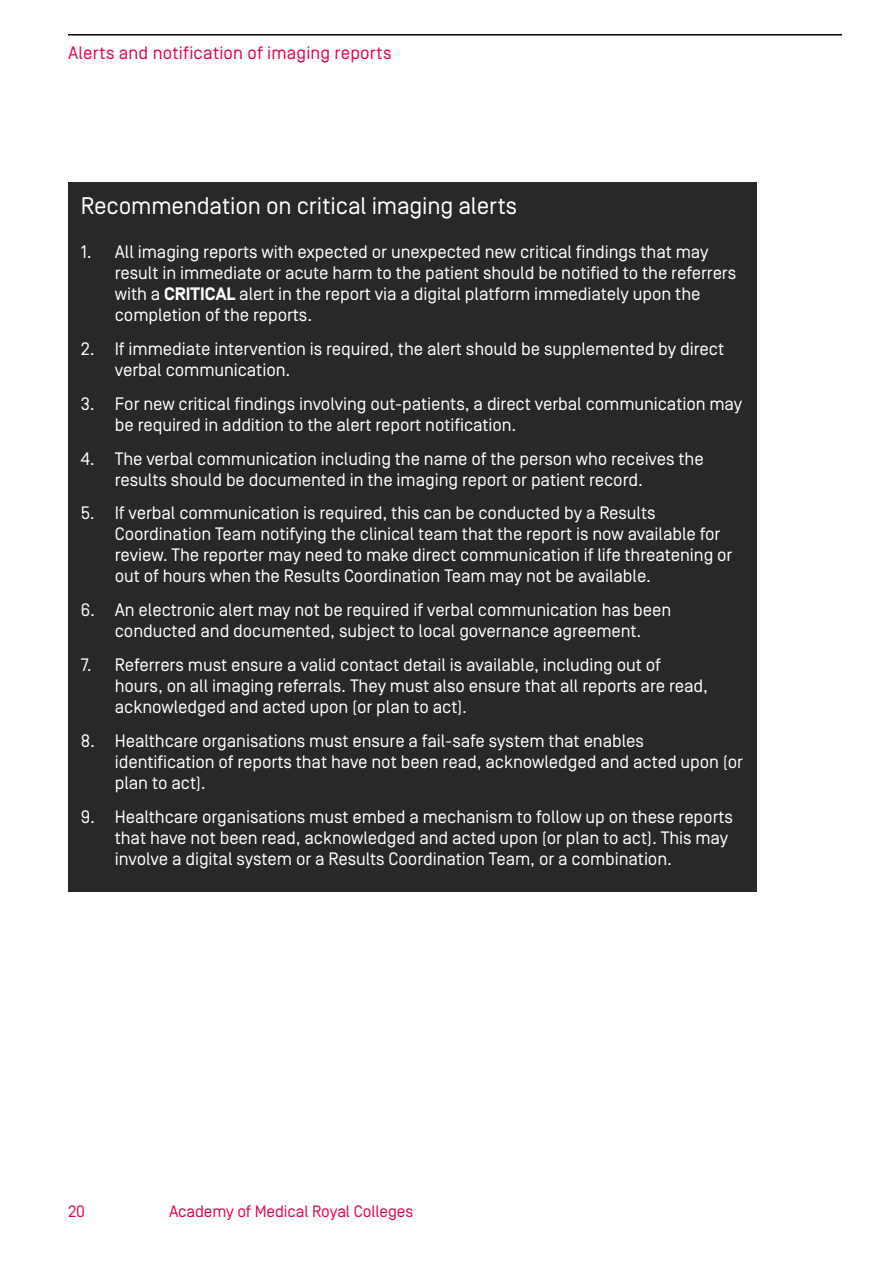
<style>
.page{position:relative;width:893px;height:1263px;background:#fff}
.page>*{position:absolute;margin:0;border:0;box-sizing:border-box;transform-origin:0 0}
.t1{font:24px "Simplon Norm";letter-spacing:-.01em;color:#fff}
.t2{font:18px/21px "Simplon Norm";letter-spacing:-.005em;color:#fff}
.t3{font:18px "Simplon Norm";letter-spacing:.01em;color:#e60050}
.t4{font:16.5px "Simplon Norm";letter-spacing:-.005em;color:#e60050}
.s1{font-weight:700}
</style>
<div class="page">
<hr style="left:68px;top:34px;width:774px;height:2px;background:#000">
<div style="left:68px;top:182px;width:689px;height:709px;background:#282828"></div>
<p class="t3" style="left:68px;top:43px;width:325px">Alerts and notification of imaging reports</p>
<h1 class="t1" style="left:81px;top:193px;width:438px">Recommendation on critical imaging alerts</h1>
<p class="t2" style="left:115px;top:242px;width:623px;text-indent:-34px">1. All imaging reports with expected or unexpected new critical findings that may result in immediate or acute harm to the patient should be notified to the referrers with a <span class="s1">CRITICAL</span> alert in the report via a digital platform immediately upon the completion of the reports.</p>
<p class="t2" style="left:115px;top:339px;width:611px;text-indent:-34px">2. If immediate intervention is required, the alert should be supplemented by direct verbal communication.</p>
<p class="t2" style="left:115px;top:394px;width:629px;text-indent:-34px">3. For new critical findings involving out-patients, a direct verbal communication may be required in addition to the alert report notification.</p>
<p class="t2" style="left:115px;top:448px;width:590px;text-indent:-34px">4. The verbal communication including the name of the person who receives the results should be documented in the imaging report or patient record.</p>
<p class="t2" style="left:115px;top:503px;width:619px;text-indent:-34px">5. If verbal communication is required, this can be conducted by a Results Coordination Team notifying the clinical team that the report is now available for review. The reporter may need to make direct communication if life threatening or out of hours when the Results Coordination Team may not be available.</p>
<p class="t2" style="left:81px;top:600px;width:592px;text-align:center">6. An electronic alert may not be required if verbal communication has been conducted and documented, subject to local governance agreement.</p>
<p class="t2" style="left:115px;top:655px;width:595px;text-indent:-34px">7. Referrers must ensure a valid contact detail is available, including out of hours, on all imaging referrals. They must also ensure that all reports are read, acknowledged and acted upon (or plan to act).</p>
<p class="t2" style="left:115px;top:730px;width:630px;text-indent:-34px">8. Healthcare organisations must ensure a fail-safe system that enables identification of reports that have not been read, acknowledged and acted upon (or plan to act).</p>
<p class="t2" style="left:115px;top:806px;width:620px;text-indent:-34px">9. Healthcare organisations must embed a mechanism to follow up on these reports that have not been read, acknowledged and acted upon (or plan to act). This may involve a digital system or a Results Coordination Team, or a combination.</p>
<p class="t4" style="left:68px;top:1202px;width:19px">20</p>
<p class="t4" style="left:169px;top:1202px;width:246px">Academy of Medical Royal Colleges</p>
</div>
